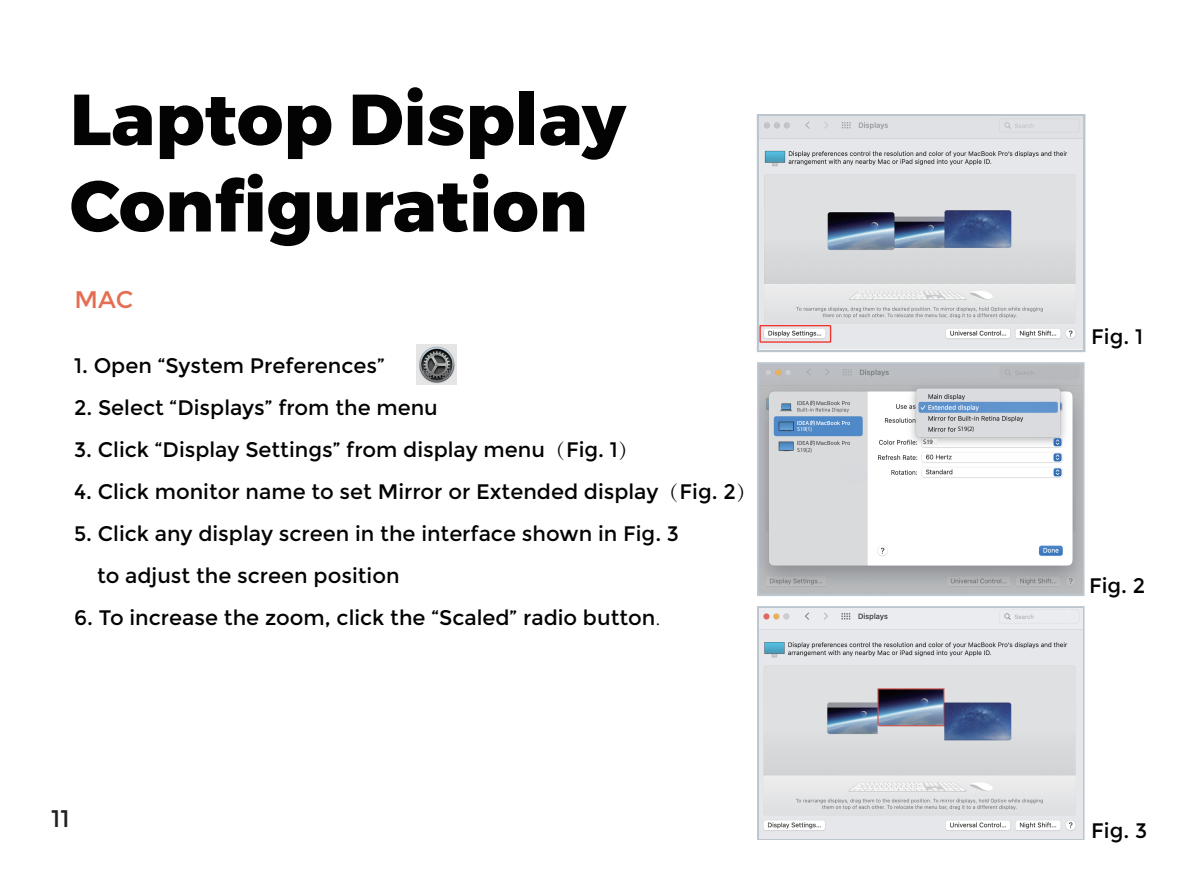
<style>
.page{position:relative;width:1191px;height:893px;background:#fff}
.page>*{position:absolute;margin:0;border:0;box-sizing:border-box;transform-origin:0 0}
.t1{font:800 72px/86.4px "Montserrat";color:#030303}
.t2{font:24px "Montserrat";color:#e46e53}
.t3{font:24px "Montserrat";color:#231f20}
.t4{font:21px/42px "Montserrat";color:#030303}
.t5{font:6.6px "Myriad Pro";letter-spacing:-.025em;color:#212222}
.t6{font:6px "Myriad Pro";color:#fff}
.t7{font:6px "Myriad Pro";color:#4d4f51}
.s1{font-family:"Adobe Song Std";font-weight:300}
</style>
<div class="page">
<svg style="left:757px;top:114px;width:328px;height:238px;background:#c2cbd3"></svg>
<svg style="left:757px;top:362px;width:327px;height:234px;background:#bcc4cc"></svg>
<svg style="left:757px;top:606px;width:327px;height:234px;background:#c7cfd6"></svg>
<img style="left:416px;top:344px;width:41px;height:41px">
<img style="left:759px;top:117px;width:323px;height:233px">
<img style="left:759px;top:364px;width:323px;height:229px">
<img style="left:759px;top:608px;width:323px;height:230px">
<div style="left:795px;top:426px;width:20px;height:8px;background:#5089c7"></div>
<div style="left:795px;top:446px;width:21px;height:7px;background:#d9dadc"></div>
<div style="left:956px;top:426px;width:23px;height:8px;background:#dadbde"></div>
<div style="left:923px;top:439px;width:14px;height:6px;background:#ececec"></div>
<h1 class="t1" style="left:70px;top:78px;width:557px">Laptop Display<br>Configuration</h1>
<p class="t2" style="left:74px;top:286px;width:61px">MAC</p>
<p class="t4" style="left:74px;top:345px;width:312px">1. Open “System Preferences”</p>
<p class="t4" style="left:74px;top:387px;width:365px">2. Select “Displays” from the menu</p>
<p class="t4" style="left:74px;top:429px;width:566px">3. Click “Display Settings” from display menu<span class="s1">（</span>Fig. 1<span class="s1">）</span></p>
<p class="t4" style="left:74px;top:471px;width:684px">4. Click monitor name to set Mirror or Extended display<span class="s1">（</span>Fig. 2<span class="s1">）</span></p>
<p class="t4" style="left:97px;top:513px;width:583px;text-indent:-23px">5. Click any display screen in the interface shown in Fig. 3 to adjust the screen position</p>
<p class="t4" style="left:74px;top:597px;width:588px">6. To increase the zoom, click the “Scaled” radio button<span class="s1">.</span></p>
<p class="t6" style="left:797px;top:425px;width:16px">S19(1)</p>
<p class="t7" style="left:797px;top:446px;width:16px">S19(2)</p>
<p class="t3" style="left:51px;top:804px;width:20px">11</p>
<p class="t5" style="left:923px;top:438px;width:11px">S19</p>
<p class="t5" style="left:958px;top:425px;width:18px">S19(2)</p>
<p class="t4" style="left:1091px;top:316px;width:53px">Fig. 1</p>
<p class="t4" style="left:1089px;top:565px;width:58px">Fig. 2</p>
<p class="t4" style="left:1091px;top:810px;width:57px">Fig. 3</p>
</div>
